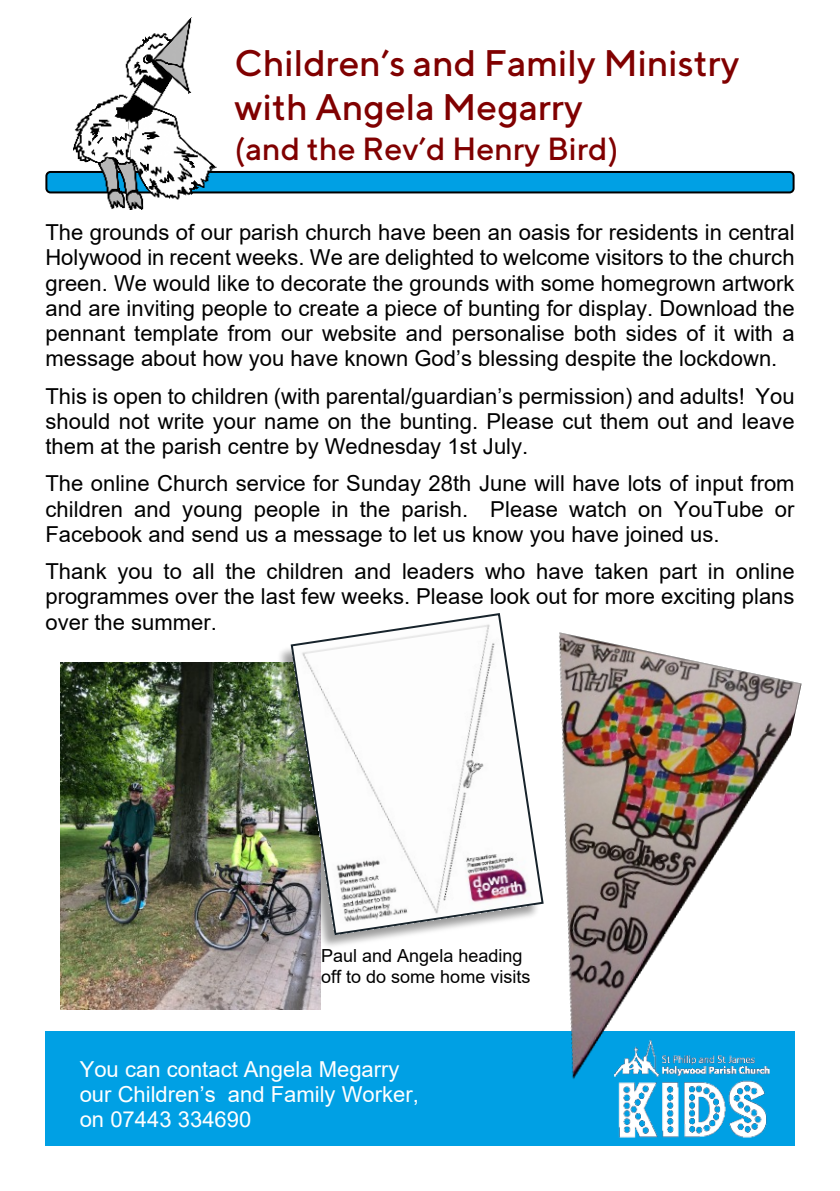
<style>
.page{position:relative;width:840px;height:1191px;background:#fff}
.page>*{position:absolute;margin:0;border:0;box-sizing:border-box;transform-origin:0 0}
.t1{font:500 37px/43.6px "TT Norms";color:#800000}
.t2{font:500 32px "TT Norms";color:#800000}
.t3{font:22px/25.2px "Arial";color:#000;text-align:justify}
.t4{font:22px/25.2px "Arial";color:#fff}
.t5{font:18px/20.6px "Arial";color:#000}
</style>
<div class="page">
<div style="left:45px;top:171px;width:749px;height:22px;background:#00a0e4;border:2px solid #000;border-radius:4px"></div>
<img style="left:73px;top:17px;width:144px;height:192px">
<div style="left:45px;top:1031px;width:749px;height:114px;background:#00a0e4"></div>
<img style="left:613px;top:1126px;width:156px;height:20px">
<img style="left:60px;top:662px;width:260px;height:347px">
<img style="left:272px;top:649px;width:126px;height:305px">
<svg style="left:289px;top:625px;width:131px;height:311px"></svg>
<img style="left:420px;top:613px;width:382px;height:513px">
<h1 class="t1" style="left:234px;top:41px;width:506px">Children’s and Family Ministry with Angela Megarry</h1>
<h2 class="t2" style="left:234px;top:129px;width:385px">(and the Rev’d Henry Bird)</h2>
<p class="t3" style="left:45px;top:222px;width:750px">The grounds of our parish church have been an oasis for residents in central Holywood in recent weeks. We are delighted to welcome visitors to the church green. We would like to decorate the grounds with some homegrown artwork and are inviting people to create a piece of bunting for display. Download the pennant template from our website and personalise both sides of it with a message about how you have known God’s blessing despite the lockdown.</p>
<p class="t3" style="left:45px;top:385px;width:750px">This is open to children (with parental/guardian’s permission) and adults! You should not write your name on the bunting. Please cut them out and leave them at the parish centre by Wednesday 1st July.</p>
<p class="t3" style="left:45px;top:473px;width:750px">The online Church service for Sunday 28th June will have lots of input from children and young people in the parish. Please watch on YouTube or Facebook and send us a message to let us know you have joined us.</p>
<p class="t3" style="left:45px;top:561px;width:750px">Thank you to all the children and leaders who have taken part in online programmes over the last few weeks. Please look out for more exciting plans over the summer.</p>
<p class="t5" style="left:321px;top:947px;width:211px">Paul and Angela heading off to do some home visits</p>
<p class="t4" style="left:80px;top:1058px;width:340px">You can contact Angela Megarry our Children’s and Family Worker, on 07443 334690</p>
</div>
